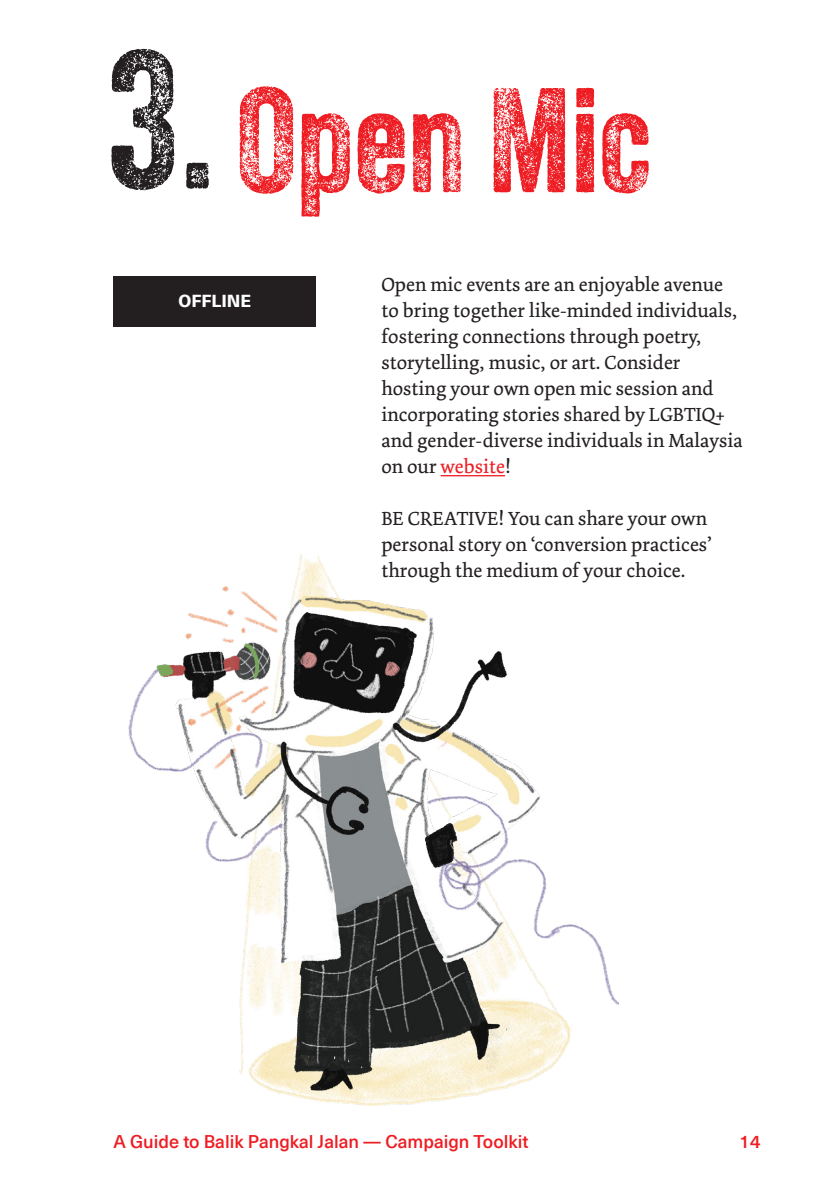
<style>
.page{position:relative;width:840px;height:1191px;background:#fff}
.page>*{position:absolute;margin:0;border:0;box-sizing:border-box;transform-origin:0 0}
.t1{font:189.2px "Veneer Three";color:#231f20}
.t2{font:143.8px "Veneer Three";color:#ee1d23}
.t3{font:20px/26px "Dolly Pro";color:#231f20}
.t4{font:500 18px "Neue Haas Unica Pro";color:#ee1d23}
.Box_Text_2{font:800 17px "Neue Haas Unica Pro";color:#fff}
.s1{font-family:"Veneer Two"}
.s2{color:#ee1d23}
</style>
<div class="page">
<hr style="left:440px;top:475px;width:64px;height:1px;background:#ee1d23">
<img style="left:128px;top:554px;width:490px;height:552px">
<div style="left:113px;top:276px;width:203px;height:51px;background:#231f20"></div>
<p class="t1" style="left:106px;top:6px;width:111px">3.</p>
<p class="t2" style="left:236px;top:53px;width:417px">Open M<span class="s1">i</span>c</p>
<p class="Box_Text_2" style="left:178px;top:290px;width:74px">OFFLINE</p>
<p class="t3" style="left:381px;top:272px;width:363px">Open mic events are an enjoyable avenue to bring together like-minded individuals, fostering connections through poetry, storytelling, music, or art. Consider hosting your own open mic session and incorporating stories shared by LGBTIQ+ and gender-diverse individuals in Malaysia on our <span class="s2">website</span>!</p>
<p class="t3" style="left:381px;top:506px;width:331px">BE CREATIVE! You can share your own personal story on ‘conversion practices’ through the medium of your choice.</p>
<p class="t4" style="left:113px;top:1130px;width:416px">A Guide to Balik Pangkal Jalan — Campaign Toolkit</p>
<p class="t4" style="left:739px;top:1130px;width:22px">14</p>
</div>
